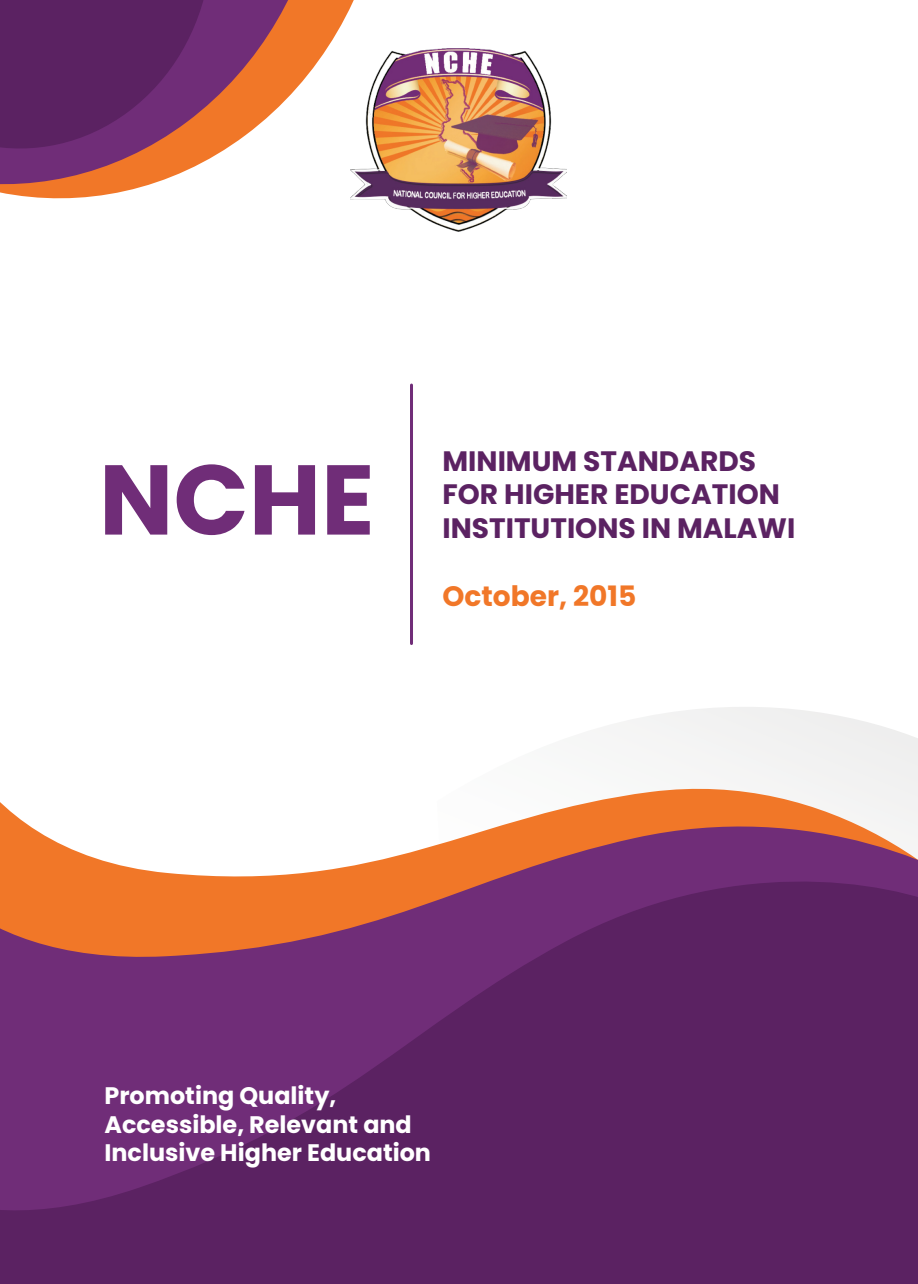
<style>
.page{position:relative;width:918px;height:1284px;background:#fff}
.page>*{position:absolute;margin:0;border:0;box-sizing:border-box;transform-origin:0 0}
.t1{font:700 98.85px "Poppins";color:#702d78}
.t2{font:700 28.05px/33.8px "Poppins";color:#5b2262}
.t3{font:700 28.05px "Poppins";color:#f17728}
.t4{font:700 23.85px/28.7px "Poppins";color:#fff}
</style>
<div class="page">
<svg style="left:0;top:0;width:354px;height:200px"></svg>
<svg style="left:0;top:0;width:238px;height:177px;background:#783565"></svg>
<svg style="left:601px;top:707px;width:317px;height:93px;fill:#f3f3f3"></svg>
<svg style="left:0;top:800px;width:918px;height:56px"></svg>
<svg style="left:0;top:856px;width:918px;height:428px;background:#702f64"></svg>
<img style="left:351px;top:45px;width:216px;height:187px">
<hr style="left:410px;top:385px;width:3px;height:259px;background:#702d78">
<h1 class="t1" style="left:99px;top:443px;width:277px">NCHE</h1>
<p class="t2" style="left:443px;top:444px;width:354px">MINIMUM STANDARDS<br>FOR HIGHER EDUCATION<br>INSTITUTIONS IN MALAWI</p>
<p class="t3" style="left:443px;top:579px;width:195px">October, 2015</p>
<p class="t4" style="left:104px;top:1081px;width:328px">Promoting Quality,<br>Accessible, Relevant and<br>Inclusive Higher Education</p>
</div>
